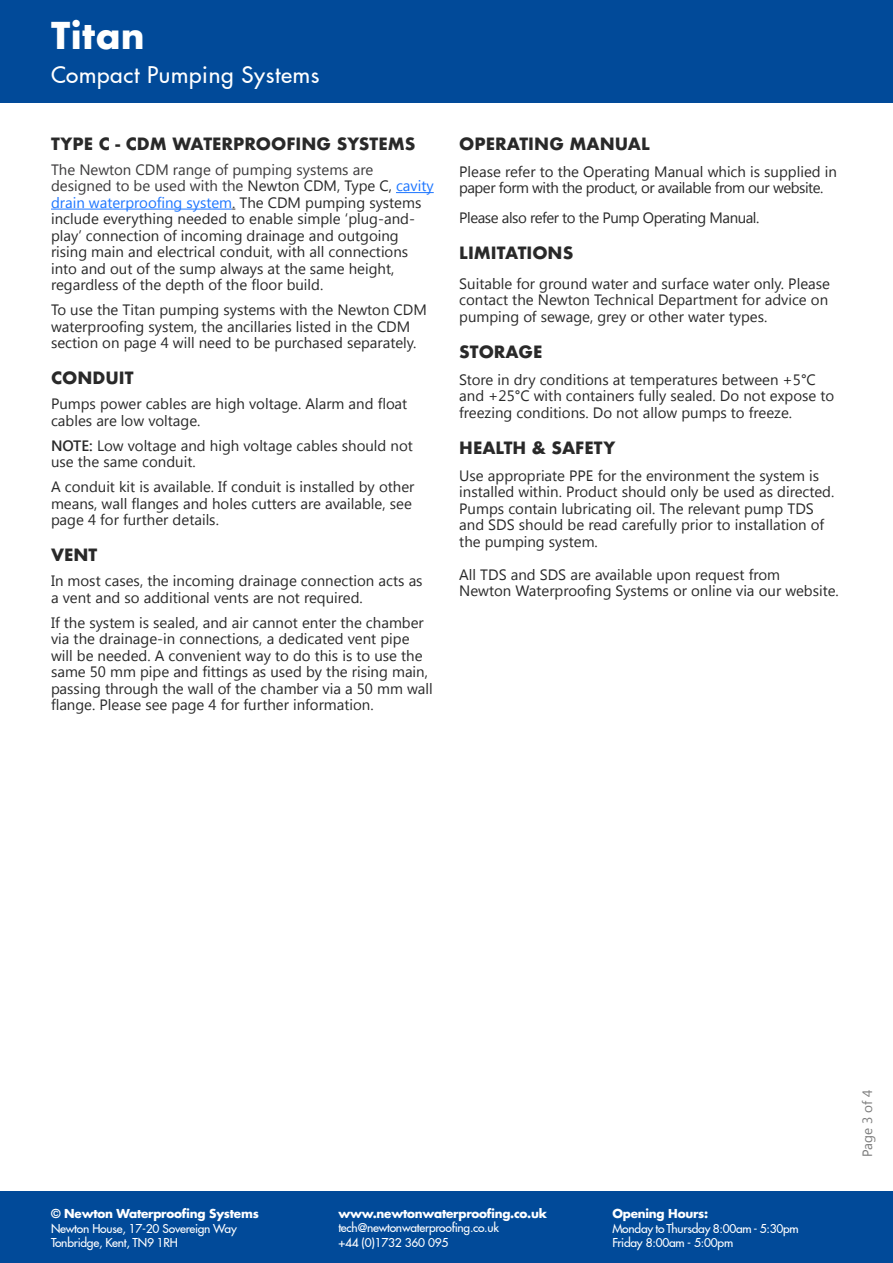
<style>
.page{position:relative;width:893px;height:1263px;background:#fff}
.page>*{position:absolute;margin:0;border:0;box-sizing:border-box;transform-origin:0 0}
.t1{font:700 36px "Futura";letter-spacing:.005em;color:#fff}
.t2{font:500 22.5px "Futura LT Pro";letter-spacing:.03em;color:#fff}
.t3{font:700 16.5px "Futura";color:#292929}
.t4{font:15px/16.5px "Segoe UI";color:#292929}
.t5{font:15px/16.5px "Segoe UI";letter-spacing:-.02em;color:#292929}
.t6{font:15px "Segoe UI";letter-spacing:-.03em;color:#292929}
.t7{font:13.5px "Segoe UI";letter-spacing:-.01em;color:#7b7b7b}
.t8{font:500 12px/14.4px "Futura LT Pro";letter-spacing:-.02em;color:#fff}
.t9{font:700 12px "Futura LT Pro";letter-spacing:-.02em;color:#fff}
.s1{color:#3b3a3b}
.s2{color:#1d76ff}
.s3{font-weight:600}
</style>
<div class="page">
<div style="left:0;top:0;width:893px;height:103px;background:#014a99"></div>
<div style="left:0;top:1191px;width:893px;height:72px;background:#014a99"></div>
<hr style="left:396px;top:192px;width:38px;height:1px;background:#1d76ff">
<hr style="left:51px;top:209px;width:181px;height:1px;background:#1d76ff">
<h1 class="t1" style="left:51px;top:10px;width:95px">Titan</h1>
<h2 class="t2" style="left:51px;top:58px;width:270px">Compact Pumping Systems</h2>
<p class="t3" style="left:51px;top:132px;width:366px">TYPE C - CDM WATERPROOFING SYSTEMS</p>
<p class="t4" style="left:51px;top:161px;width:384px"><span class="s1">The Newton CDM range of pumping systems are designed to be used with the</span> Newton CDM, Type C, <span class="s2">cavity drain waterproofing system</span><span class="s1">.</span> The CDM pumping systems include everything needed to enable simple ‘plug-and&shy;play’ connection of incoming drainage and outgoing rising main and electrical conduit, with all connections into and out of the sump always at the same height, regardless of the depth of the floor build.</p>
<p class="t4" style="left:51px;top:301px;width:377px">To use the Titan pumping systems with the Newton CDM waterproofing system, the ancillaries listed in the CDM section on page 4 will need to be purchased separately.</p>
<p class="t3" style="left:51px;top:366px;width:84px">CONDUIT</p>
<p class="t4" style="left:51px;top:395px;width:358px">Pumps power cables are high voltage. Alarm and float cables are low voltage.</p>
<p class="t4" style="left:51px;top:437px;width:363px"><span class="s3">NOTE:</span> Low voltage and high voltage cables should not use the same conduit.</p>
<p class="t4" style="left:51px;top:478px;width:365px">A conduit kit is available. If conduit is installed by other means, wall flanges and holes cutters are available, see page 4 for further details.</p>
<p class="t3" style="left:51px;top:543px;width:48px">VENT</p>
<p class="t4" style="left:51px;top:572px;width:373px">In most cases, the incoming drainage connection acts as a vent and so additional vents are not required.</p>
<p class="t4" style="left:51px;top:614px;width:383px">If the system is sealed, and air cannot enter the chamber via the drainage-in connections, a dedicated vent pipe will be needed. A convenient way to do this is to use the same 50 mm pipe and fittings as used by the rising main, passing through the wall of the chamber via a 50 mm wall flange. Please see page 4 for further information.</p>
<p class="t3" style="left:459px;top:132px;width:192px">OPERATING MANUAL</p>
<p class="t5" style="left:459px;top:163px;width:379px">Please refer to the Operating Manual which is supplied in paper form with the product, or available from our website.</p>
<p class="t6" style="left:459px;top:208px;width:302px">Please also refer to the Pump Operating Manual.</p>
<p class="t3" style="left:459px;top:241px;width:116px">LIMITATIONS</p>
<p class="t4" style="left:459px;top:274px;width:372px">Suitable for ground water and surface water only. Please contact the Newton Technical Department for advice on pumping of sewage, grey or other water types.</p>
<p class="t3" style="left:459px;top:339px;width:85px">STORAGE</p>
<p class="t4" style="left:459px;top:370px;width:377px">Store in dry conditions at temperatures between +5°C and +25°C with containers fully sealed. Do not expose to freezing conditions. Do not allow pumps to freeze.</p>
<p class="t3" style="left:459px;top:435px;width:158px">HEALTH &amp; SAFETY</p>
<p class="t4" style="left:459px;top:466px;width:377px">Use appropriate PPE for the environment the system is installed within. Product should only be used as directed.<br>Pumps contain lubricating oil. The relevant pump TDS and SDS should be read carefully prior to installation of the pumping system.</p>
<p class="t4" style="left:459px;top:565px;width:381px">All TDS and SDS are available upon request from<br>Newton Waterproofing Systems or online via our website.</p>
<p class="t9" style="left:51px;top:1204px;width:209px">© Newton Waterproofing Systems</p>
<p class="t8" style="left:51px;top:1220px;width:187px">Newton House, 17-20 Sovereign Way<br>Tonbridge, Kent, TN9 1RH</p>
<p class="t9" style="left:338px;top:1204px;width:210px">www.newtonwaterproofing.co.uk</p>
<p class="t8" style="left:338px;top:1220px;width:162px">tech@newtonwaterproofing.co.uk +44 (0)1732 360 095</p>
<p class="t9" style="left:612px;top:1204px;width:97px">Opening Hours:</p>
<p class="t8" style="left:612px;top:1220px;width:188px">Monday to Thursday 8:00am - 5:30pm<br>Friday 8:00am - 5:00pm</p>
<p class="t7" style="left:858px;top:1157px;width:68px;rotate:-90deg">Page 3 of 4</p>
</div>
